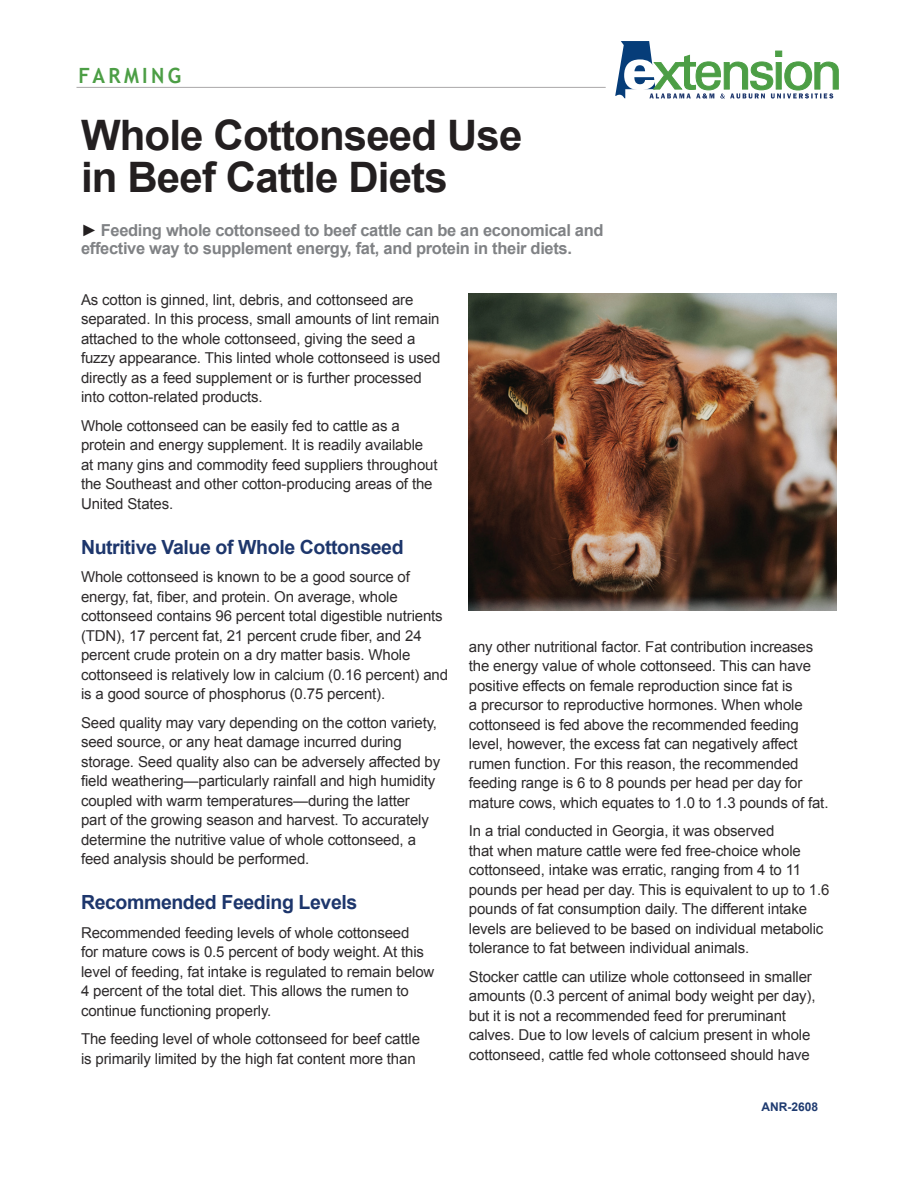
<style>
.page{position:relative;width:918px;height:1188px;background:#fff}
.page>*{position:absolute;margin:0;border:0;box-sizing:border-box;transform-origin:0 0}
.t1{font:700 42px/42px "Arial";letter-spacing:-.02em;color:#231f20}
.t2{font:700 21px "Trebuchet MS";letter-spacing:.17em;color:#4c9e45;scale:.95 1}
.t3{font:700 19.5px "Arial";letter-spacing:-.02em;color:#1d366c}
.t4{font:700 16.5px/18px "Arial";letter-spacing:-.02em;color:#808285}
.t5{font:15px/19.5px "Arial";letter-spacing:-.01em;color:#2e2b2c}
.t6{font:700 12px "Arial";color:#1f3b70}
.s1{color:#231f20}
</style>
<div class="page">
<svg style="left:615px;top:41px;width:224px;height:58px"></svg>
<hr style="left:76px;top:87px;width:530px;height:1px;background:#231f20">
<img style="left:469px;top:294px;width:367px;height:316px">
<h2 class="t2" style="left:79px;top:62px;width:110px">FARMING</h2>
<h1 class="t1" style="left:81px;top:116px;width:443px">Whole Cottonseed Use in Beef Cattle Diets</h1>
<p class="t4" style="left:81px;top:221px;width:524px"><span class="s1">►</span> Feeding whole cottonseed to beef cattle can be an economical and effective way to supplement energy, fat, and protein in their diets.</p>
<p class="t5" style="left:81px;top:290px;width:361px">As cotton is ginned, lint, debris, and cottonseed are separated. In this process, small amounts of lint remain attached to the whole cottonseed, giving the seed a fuzzy appearance. This linted whole cottonseed is used directly as a feed supplement or is further processed into cotton-related products.</p>
<p class="t5" style="left:81px;top:416px;width:358px">Whole cottonseed can be easily fed to cattle as a protein and energy supplement. It is readily available at many gins and commodity feed suppliers throughout the Southeast and other cotton-producing areas of the United States.</p>
<h3 class="t3" style="left:81px;top:534px;width:324px">Nutritive Value of Whole Cottonseed</h3>
<p class="t5" style="left:81px;top:567px;width:369px">Whole cottonseed is known to be a good source of energy, fat, fiber, and protein. On average, whole cottonseed contains 96 percent total digestible nutrients (TDN), 17 percent fat, 21 percent crude fiber, and 24 percent crude protein on a dry matter basis. Whole cottonseed is relatively low in calcium (0.16 percent) and is a good source of phosphorus (0.75 percent).</p>
<p class="t5" style="left:81px;top:713px;width:361px">Seed quality may vary depending on the cotton variety, seed source, or any heat damage incurred during storage. Seed quality also can be adversely affected by field weathering—particularly rainfall and high humidity coupled with warm temperatures—during the latter<br>part of the growing season and harvest. To accurately determine the nutritive value of whole cottonseed, a feed analysis should be performed.</p>
<h3 class="t3" style="left:81px;top:889px;width:278px">Recommended Feeding Levels</h3>
<p class="t5" style="left:81px;top:923px;width:355px">Recommended feeding levels of whole cottonseed<br>for mature cows is 0.5 percent of body weight. At this level of feeding, fat intake is regulated to remain below 4 percent of the total diet. This allows the rumen to continue functioning properly.</p>
<p class="t5" style="left:81px;top:1029px;width:341px">The feeding level of whole cottonseed for beef cattle is primarily limited by the high fat content more than</p>
<p class="t5" style="left:469px;top:637px;width:361px">any other nutritional factor. Fat contribution increases the energy value of whole cottonseed. This can have positive effects on female reproduction since fat is<br>a precursor to reproductive hormones. When whole cottonseed is fed above the recommended feeding level, however, the excess fat can negatively affect rumen function. For this reason, the recommended feeding range is 6 to 8 pounds per head per day for mature cows, which equates to 1.0 to 1.3 pounds of fat.</p>
<p class="t5" style="left:469px;top:821px;width:362px">In a trial conducted in Georgia, it was observed<br>that when mature cattle were fed free-choice whole cottonseed, intake was erratic, ranging from 4 to 11 pounds per head per day. This is equivalent to up to 1.6 pounds of fat consumption daily. The different intake levels are believed to be based on individual metabolic tolerance to fat between individual animals.</p>
<p class="t5" style="left:469px;top:967px;width:348px">Stocker cattle can utilize whole cottonseed in smaller amounts (0.3 percent of animal body weight per day), but it is not a recommended feed for preruminant calves. Due to low levels of calcium present in whole cottonseed, cattle fed whole cottonseed should have</p>
<p class="t6" style="left:761px;top:1099px;width:58px">ANR-2608</p>
</div>
